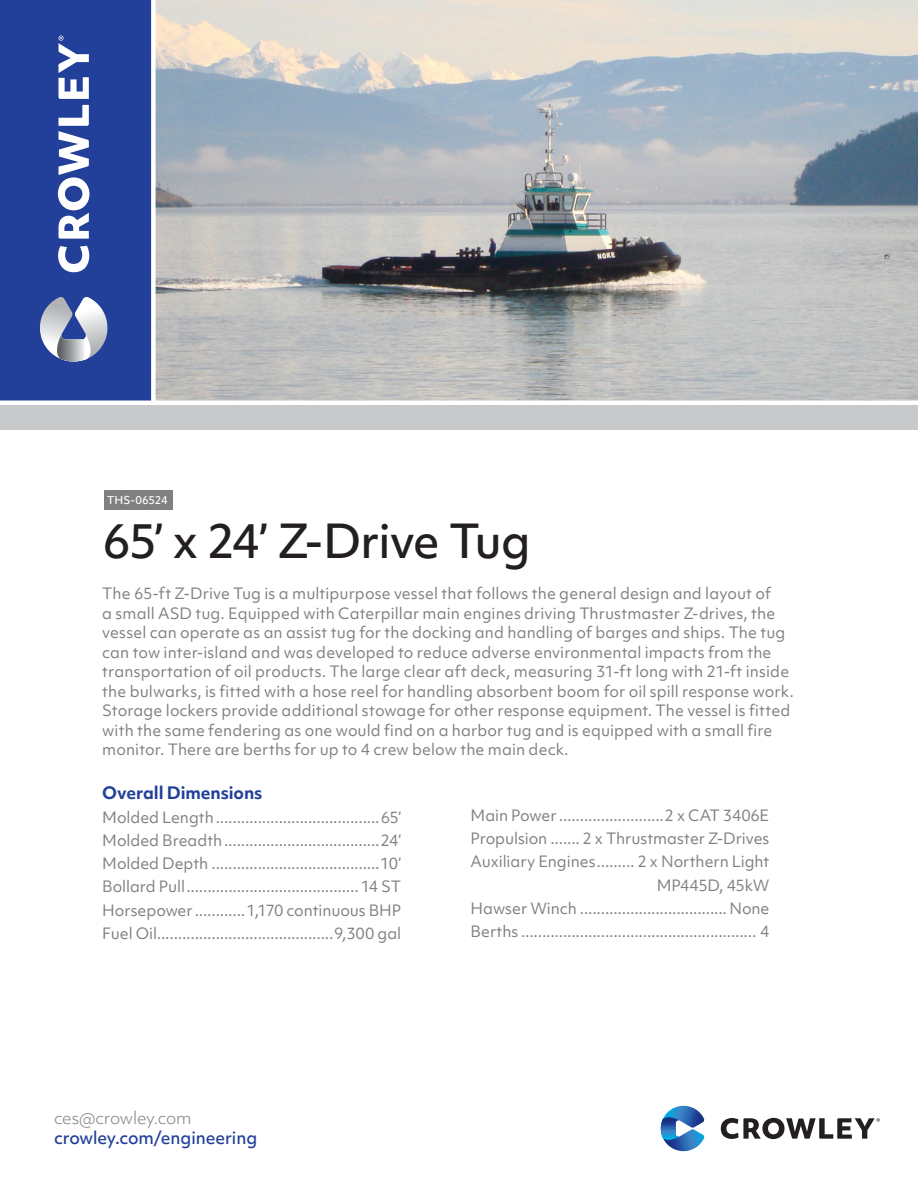
<style>
.page{position:relative;width:918px;height:1188px;background:#fff}
.page>*{position:absolute;margin:0;border:0;box-sizing:border-box;transform-origin:0 0}
.Intro_Copy_Blocks{font:500 45px "Objektiv Mk 1";letter-spacing:-.03em;color:#231f20}
.t1{font:500 16.5px "Objektiv Mk 1";letter-spacing:-.01em;color:#223f99}
.Intro_Copy_Blocks-2{font:700 16.5px "Objektiv Mk 1";letter-spacing:-.005em;color:#223f99}
.t2{font:300 16.5px "Objektiv Mk 1";letter-spacing:-.02em;color:#7e8083}
.Intro_Copy_Blocks-3{font:15px/19.5px "Objektiv Mk 1";letter-spacing:.005em;color:#7e8083}
.Intro_Copy_Blocks-4{font:15px "Objektiv Mk 1";letter-spacing:-.025em;color:#7e8083}
.t3{font:500 10.5px "Objektiv Mk 1";letter-spacing:-.005em;color:#fff}
</style>
<div class="page">
<img style="left:156px;top:0;width:762px;height:400px">
<div style="left:0;top:0;width:152px;height:402px;background:#223f99"></div>
<div style="left:0;top:405px;width:918px;height:25px;background:#c8c9cb"></div>
<div style="left:151px;top:0;width:5px;height:402px;background:#fff"></div>
<div style="left:0;top:400px;width:918px;height:5px;background:#fff"></div>
<svg style="left:58px;top:36px;width:32px;height:236px"></svg>
<svg style="left:40px;top:297px;width:68px;height:65px"></svg>
<svg style="left:721px;top:1118px;width:159px;height:21px"></svg>
<svg style="left:660px;top:1106px;width:45px;height:45px"></svg>
<div style="left:104px;top:490px;width:68px;height:20px;background:#808080"></div>
<p class="t3" style="left:107px;top:493px;width:62px">THS-06524</p>
<p class="Intro_Copy_Blocks" style="left:103px;top:510px;width:430px">65’ x 24’ Z-Drive Tug</p>
<p class="Intro_Copy_Blocks-3" style="left:102px;top:584px;width:693px">The 65-ft Z-Drive Tug is a multipurpose vessel that follows the general design and layout of<br>a small ASD tug. Equipped with Caterpillar main engines driving Thrustmaster Z-drives, the vessel can operate as an assist tug for the docking and handling of barges and ships. The tug can tow inter-island and was developed to reduce adverse environmental impacts from the transportation of oil products. The large clear aft deck, measuring 31-ft long with 21-ft inside the bulwarks, is fitted with a hose reel for handling absorbent boom for oil spill response work.<br>Storage lockers provide additional stowage for other response equipment. The vessel is fitted with the same fendering as one would find on a harbor tug and is equipped with a small fire monitor. There are berths for up to 4 crew below the main deck.</p>
<p class="Intro_Copy_Blocks-2" style="left:102px;top:781px;width:162px">Overall Dimensions</p>
<p class="Intro_Copy_Blocks-3" style="left:102px;top:807px;width:300px">Molded Length.......................................65’</p>
<p class="Intro_Copy_Blocks-3" style="left:102px;top:830px;width:300px">Molded Breadth.....................................24’</p>
<p class="Intro_Copy_Blocks-3" style="left:102px;top:854px;width:300px">Molded Depth ........................................10’</p>
<p class="Intro_Copy_Blocks-3" style="left:102px;top:877px;width:300px">Bollard Pull......................................... 14 ST</p>
<p class="Intro_Copy_Blocks-3" style="left:102px;top:900px;width:300px">Horsepower ............1,170 continuous BHP</p>
<p class="Intro_Copy_Blocks-3" style="left:102px;top:923px;width:300px">Fuel Oil..........................................9,300 gal</p>
<p class="t2" style="left:54px;top:1107px;width:139px">ces@crowley.com</p>
<p class="t1" style="left:54px;top:1126px;width:205px">crowley.com/engineering</p>
<p class="Intro_Copy_Blocks-3" style="left:471px;top:805px;width:300px">Main Power .........................2 x CAT 3406E</p>
<p class="Intro_Copy_Blocks-3" style="left:471px;top:829px;width:300px">Propulsion ....... 2 x Thrustmaster Z-Drives</p>
<p class="Intro_Copy_Blocks-3" style="left:471px;top:852px;width:300px">Auxiliary Engines......... 2 x Northern Light</p>
<p class="Intro_Copy_Blocks-4" style="left:657px;top:875px;width:114px">MP445D, 45kW</p>
<p class="Intro_Copy_Blocks-3" style="left:471px;top:898px;width:300px">Hawser Winch ................................... None</p>
<p class="Intro_Copy_Blocks-3" style="left:471px;top:922px;width:300px">Berths ........................................................ 4</p>
</div>
